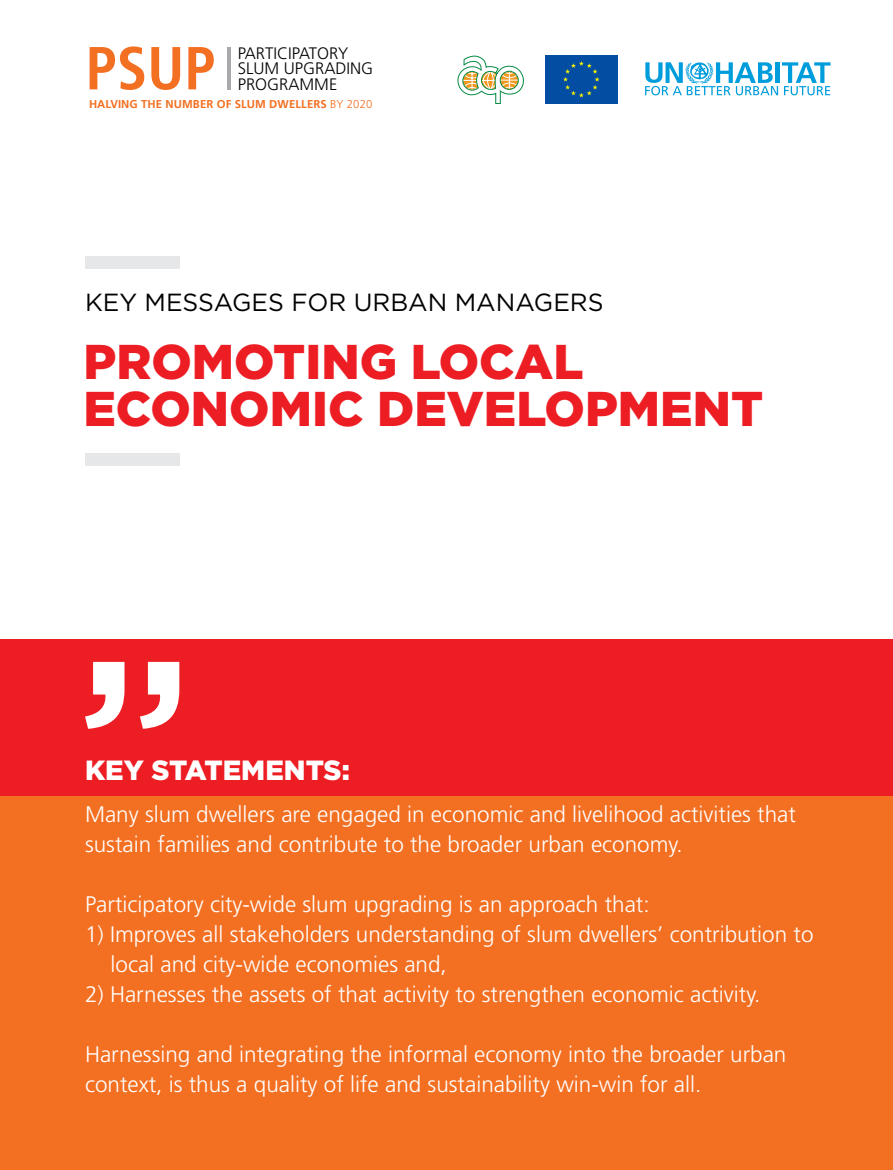
<style>
.page{position:relative;width:893px;height:1170px;background:#fff}
.page>*{position:absolute;margin:0;border:0;box-sizing:border-box;transform-origin:0 0}
.t1{font:700 condensed 60.6px "Frutiger LT Std";color:#f36f21}
.HEADING_01{font:900 48.75px/46.5px "Gotham";color:#ed1d24}
.KEY_MESSAGES_HEAD{font:900 27.75px "Gotham";color:#fff}
.HEADING_01-2{font:24.75px "Gotham";color:#000}
.KEY_STATEMENT_text{font:300 22.5px/30px "Frutiger LT Std";color:#fff}
.t2{font:300 16.65px "Frutiger LT Std";color:#000}
.Quotes{font:700 11.4px "Frutiger LT Std";letter-spacing:.01em;color:#f36f21}
.s1{font-weight:300}
</style>
<div class="page">
<div style="left:0;top:711px;width:893px;height:458px;background:#f36f21"></div>
<hr style="left:228px;top:47px;width:3px;height:43px;background:#a7a9ac">
<div style="left:85px;top:453px;width:95px;height:12px;background:#e6e7e8"></div>
<div style="left:85px;top:256px;width:95px;height:12px;background:#e6e7e8"></div>
<svg style="left:457px;top:55px;width:67px;height:49px"></svg>
<div style="left:545px;top:55px;width:73px;height:49px;background:#034ea2"></div>
<svg style="left:563px;top:61px;width:37px;height:36px"></svg>
<svg style="left:645px;top:62px;width:185px;height:33px"></svg>
<div style="left:0;top:639px;width:893px;height:156px;background:#ed1d24"></div>
<svg style="left:85px;top:662px;width:94px;height:66px"></svg>
<p class="t1" style="left:86px;top:32px;width:132px">PSUP</p>
<p class="t2" style="left:238px;top:44px;width:112px">PARTICIPATORY</p>
<p class="t2" style="left:238px;top:59px;width:137px">SLUM UPGRADING</p>
<p class="t2" style="left:238px;top:75px;width:101px">PROGRAMME</p>
<p class="Quotes" style="left:89px;top:98px;width:285px">HALVING THE NUMBER OF SLUM DWELLERS <span class="s1">BY 2020</span></p>
<p class="HEADING_01-2" style="left:85px;top:286px;width:520px">KEY MESSAGES FOR URBAN MANAGERS</p>
<p class="HEADING_01" style="left:84px;top:338px;width:681px">PROMOTING LOCAL<br>ECONOMIC DEVELOPMENT</p>
<p class="KEY_MESSAGES_HEAD" style="left:85px;top:751px;width:266px">KEY STATEMENTS:</p>
<p class="KEY_STATEMENT_text" style="left:85px;top:799px;width:712px">Many slum dwellers are engaged in economic and livelihood activities that sustain families and contribute to the broader urban economy.</p>
<p class="KEY_STATEMENT_text" style="left:85px;top:889px;width:566px">Participatory city-wide slum upgrading is an approach that:</p>
<p class="KEY_STATEMENT_text" style="left:111px;top:919px;width:704px;text-indent:-26px">1) Improves all stakeholders understanding of slum dwellers’ contribution to local and city-wide economies and,</p>
<p class="KEY_STATEMENT_text" style="left:85px;top:979px;width:677px">2) Harnesses the assets of that activity to strengthen economic activity.</p>
<p class="KEY_STATEMENT_text" style="left:85px;top:1039px;width:703px">Harnessing and integrating the informal economy into the broader urban context, is thus a quality of life and sustainability win-win for all.</p>
</div>
